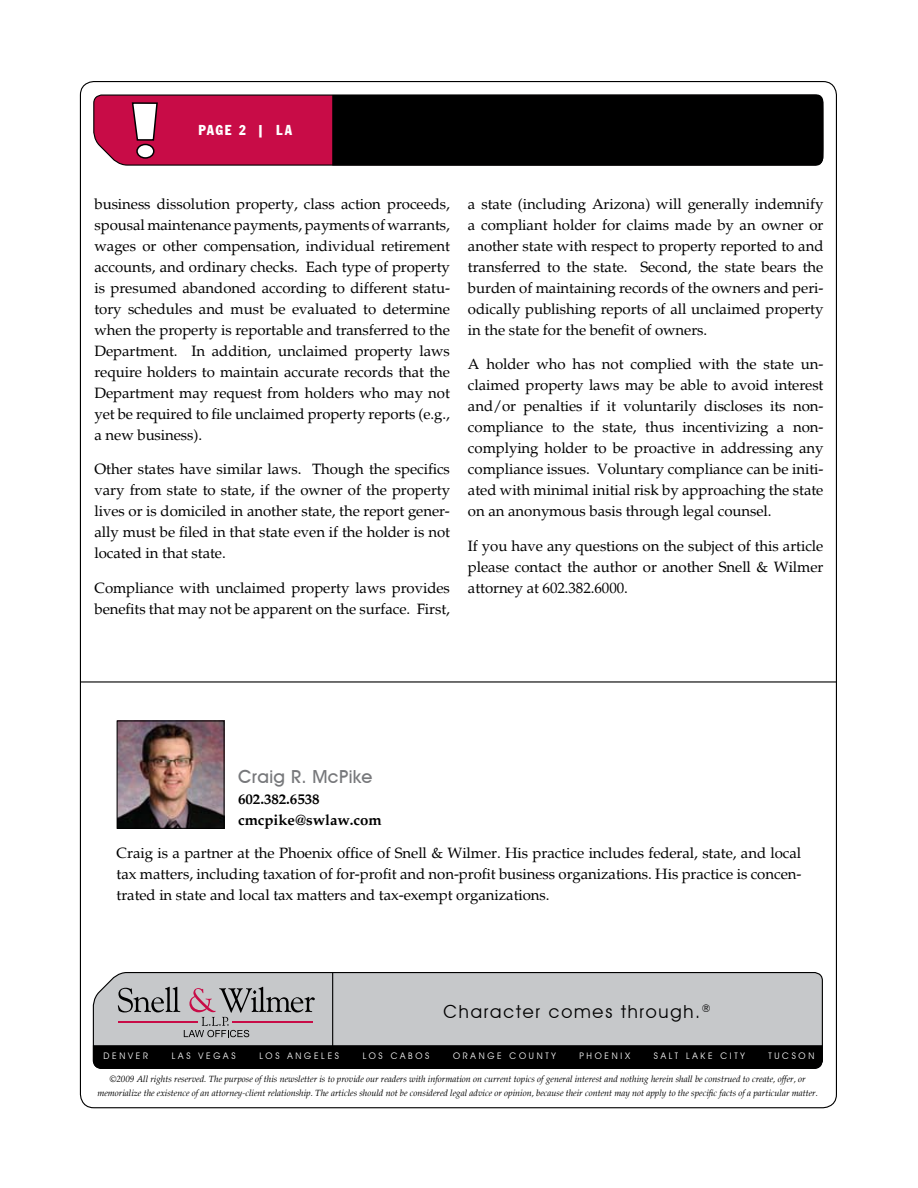
<style>
.page{position:relative;width:918px;height:1188px;background:#fff}
.page>*{position:absolute;margin:0;border:0;box-sizing:border-box;transform-origin:0 0}
.t1{font:18px "Avant Garde IT Cby BT";letter-spacing:.1em;color:#000}
.t2{font:500 18px "Avant Garde IT Cby BT";letter-spacing:.02em;color:#77787b}
.t3{font:15px/21px "Palatino";letter-spacing:-.005em;color:#000;text-align:justify}
.t4{font:700 15px/21px "Palatino";letter-spacing:-.005em;color:#000}
.t5{font:15px "Franklin Cond Gothic";letter-spacing:.105em;color:#fff}
.t6{font:italic 9px/13.5px "Palatino";color:#000;text-align:center}
.t7{font:9px "Avant Garde IT Cby BT";letter-spacing:.3em;color:#fff}
</style>
<div class="page">
<div style="left:92px;top:972px;width:731px;height:73px;background:#c6c8ca"></div>
<div style="left:92px;top:1045px;width:731px;height:24px;background:#000"></div>
<hr style="left:332px;top:972px;width:1px;height:74px;background:#000">
<svg style="left:118px;top:987px;width:197px;height:50px;background:#aea6ab"></svg>
<svg style="left:93px;top:94px;width:239px;height:72px;background:#c2144b"></svg>
<div style="left:332px;top:94px;width:492px;height:72px;background:#000"></div>
<svg style="left:131px;top:102px;width:28px;height:40px"></svg>
<div style="left:137px;top:144px;width:17px;height:14px;background:#fff;border-radius:50%"></div>
<div style="left:136px;top:144px;width:19px;height:15px;border:2px solid #000;border-radius:50%"></div>
<img style="left:119px;top:722px;width:104px;height:105px">
<div style="left:117px;top:720px;width:108px;height:109px;border:1px solid #000"></div>
<hr style="left:81px;top:681px;width:756px;height:2px;background:#000">
<p class="t5" style="left:198px;top:121px;width:95px">PAGE 2 | LA</p>
<p class="t3" style="left:94px;top:194px;width:357px">business dissolution property, class action proceeds, spousal maintenance payments, payments of warrants, wages or other compensation, individual retirement accounts, and ordinary checks. Each type of property is presumed abandoned according to different statu&shy;tory schedules and must be evaluated to determine when the property is reportable and transferred to the Department. In addition, unclaimed property laws require holders to maintain accurate records that the Department may request from holders who may not yet be required to file unclaimed property reports (e.g., a new business).</p>
<p class="t3" style="left:94px;top:459px;width:357px">Other states have similar laws. Though the specifics vary from state to state, if the owner of the property lives or is domiciled in another state, the report gener&shy;ally must be filed in that state even if the holder is not located in that state.</p>
<p class="t3" style="left:94px;top:578px;width:357px">Compliance with unclaimed property laws provides benefits that may not be apparent on the surface. First,</p>
<p class="t3" style="left:468px;top:194px;width:357px">a state (including Arizona) will generally indemnify a compliant holder for claims made by an owner or another state with respect to property reported to and transferred to the state. Second, the state bears the burden of maintaining records of the owners and peri&shy;odically publishing reports of all unclaimed property in the state for the benefit of owners.</p>
<p class="t3" style="left:468px;top:354px;width:357px">A holder who has not complied with the state un&shy;claimed property laws may be able to avoid interest and/or penalties if it voluntarily discloses its non&shy;compliance to the state, thus incentivizing a non&shy;complying holder to be proactive in addressing any compliance issues. Voluntary compliance can be initi&shy;ated with minimal initial risk by approaching the state on an anonymous basis through legal counsel.</p>
<p class="t3" style="left:468px;top:536px;width:357px">If you have any questions on the subject of this article please contact the author or another Snell &amp; Wilmer attorney at 602.382.6000.</p>
<p class="t2" style="left:238px;top:766px;width:136px">Craig R. McPike</p>
<p class="t4" style="left:238px;top:789px;width:145px">602.382.6538 cmcpike@swlaw.com</p>
<p class="t3" style="left:117px;top:843px;width:686px">Craig is a partner at the Phoenix office of Snell &amp; Wilmer. His practice includes federal, state, and local tax matters, including taxation of for-profit and non-profit business organizations. His practice is concen&shy;trated in state and local tax matters and tax-exempt organizations.</p>
<p class="t1" style="left:444px;top:1000px;width:269px">Character comes through.<sup>®</sup></p>
<p class="t7" style="left:104px;top:1050px;width:46px">DENVER</p>
<p class="t7" style="left:172px;top:1050px;width:66px">LAS VEGAS</p>
<p class="t7" style="left:259px;top:1050px;width:45px">Los Angeles</p>
<p class="t7" style="left:363px;top:1050px;width:68px">Los Cab os</p>
<p class="t7" style="left:453px;top:1050px;width:104px">ORANGE COUNTY</p>
<p class="t7" style="left:579px;top:1050px;width:52px">PHOENIX</p>
<p class="t7" style="left:654px;top:1050px;width:92px">SALT LAKE CITY</p>
<p class="t7" style="left:768px;top:1050px;width:47px">TUCSON</p>
<p class="t6" style="left:97px;top:1072px;width:722px">©2009 All rights reserved. The purpose of this newsletter is to provide our readers with information on current topics of general interest and nothing herein shall be construed to create, offer, or memorialize the existence of an attorney-client relationship. The articles should not be considered legal advice or opinion, because their content may not apply to the specific facts of a particular matter.</p>
</div>
